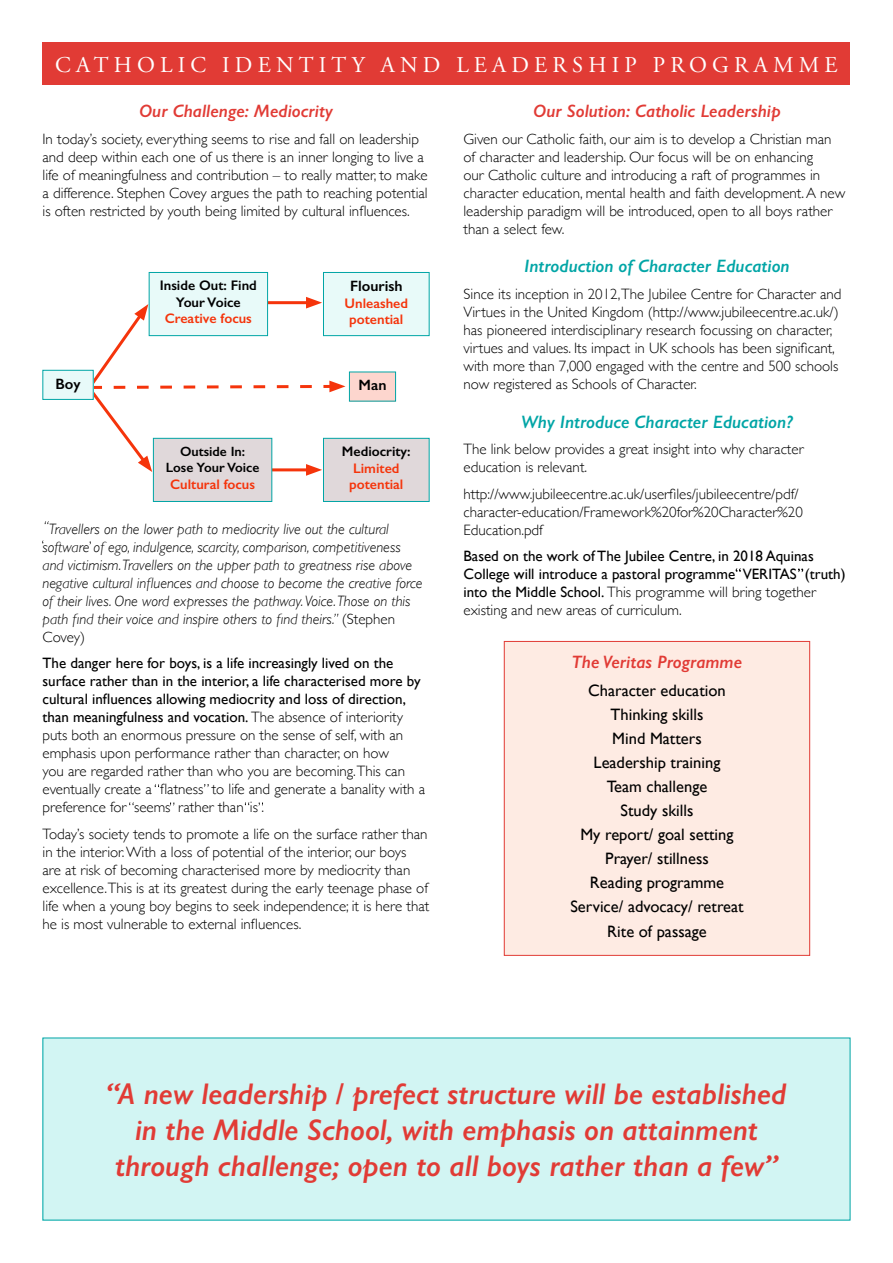
<style>
.page{position:relative;width:893px;height:1263px;background:#fff}
.page>*{position:absolute;margin:0;border:0;box-sizing:border-box;transform-origin:0 0}
.t1{font:italic 600 30px/36px "Gill Sans";color:#e13b35;text-align:center}
.t2{font:22.5px "Adobe Garamond Pro";letter-spacing:.23em;color:#fff}
.t3{font:italic 600 18px "Gill Sans";color:#e13b35}
.t4{font:italic 600 18px "Gill Sans";color:#01a5a6}
.t5{font:16.5px/24px "Gill Sans";color:#000;text-align:center}
.t6{font:300 15px/18px "Gill Sans";color:#000}
.t7{font:italic 300 15px/18px "Gill Sans";color:#000}
.t8{font:15px/18px "Gill Sans";color:#000}
.t9{font:600 15px "Gill Sans";color:#000}
.t10{font:600 13.95px/16.6px "Gill Sans";color:#f5340b;text-align:center}
.t11{font:600 13.95px/16.6px "Gill Sans";color:#000;text-align:center}
.t12{font:600 13.5px/16.2px "Gill Sans";color:#000;text-align:center}
.s1{font-style:normal}
.s2{font-weight:400}
.s3{font-weight:300}
</style>
<div class="page">
<div style="left:43px;top:43px;width:807px;height:42px;background:#e13b35"></div>
<div style="left:504px;top:641px;width:306px;height:314px;background:#feebe3"></div>
<div style="left:504px;top:641px;width:306px;height:315px;border:1px solid #e13b35"></div>
<div style="left:43px;top:1038px;width:807px;height:182px;background:#d2f5f3"></div>
<svg style="left:736px;top:568px;width:5px;height:4px"></svg>
<svg style="left:798px;top:568px;width:5px;height:4px"></svg>
<svg style="left:129px;top:802px;width:5px;height:3px"></svg>
<div style="left:349px;top:372px;width:47px;height:29px;background:#fdd6ce"></div>
<div style="left:349px;top:372px;width:47px;height:29px;border:1px solid #01a5a6"></div>
<div style="left:323px;top:272px;width:106px;height:64px;background:#e8faf9"></div>
<div style="left:323px;top:272px;width:106px;height:64px;border:1px solid #01a5a6"></div>
<div style="left:323px;top:438px;width:106px;height:63px;background:#e0d8da"></div>
<div style="left:323px;top:438px;width:106px;height:64px;border:1px solid #01a5a6"></div>
<svg style="left:85px;top:297px;width:260px;height:179px"></svg>
<div style="left:149px;top:272px;width:119px;height:64px;background:#e8faf9"></div>
<div style="left:149px;top:272px;width:119px;height:64px;border:1px solid #01a5a6"></div>
<div style="left:43px;top:370px;width:50px;height:29px;background:#e8faf9"></div>
<div style="left:43px;top:370px;width:51px;height:30px;border:1px solid #01a5a6"></div>
<div style="left:153px;top:438px;width:119px;height:63px;background:#e0d8da"></div>
<div style="left:153px;top:438px;width:119px;height:64px;border:1px solid #01a5a6"></div>
<h2 class="t2" style="left:55px;top:51px;width:784px">CATHOLIC IDENTITY AND LEADERSHIP PROGRAMME</h2>
<p class="t3" style="left:139px;top:100px;width:195px">Our Challenge: Mediocrity</p>
<p class="t6" style="left:43px;top:129px;width:387px">In today’s society, everything seems to rise and fall on leadership and deep within each one of us there is an inner longing to live a life of meaningfulness and contribution – to really matter, to make a difference. Stephen Covey argues the path to reaching potential is often restricted by youth being limited by cultural influences.</p>
<p class="t9" style="left:55px;top:374px;width:27px">Boy</p>
<p class="t11" style="left:160px;top:277px;width:99px">Inside Out: Find<br>Your Voice</p>
<p class="t10" style="left:165px;top:310px;width:89px">Creative focus</p>
<p class="t12" style="left:166px;top:443px;width:95px">Outside In:<br>Lose Your Voice</p>
<p class="t10" style="left:170px;top:475px;width:86px">Cultural focus</p>
<p class="t9" style="left:350px;top:277px;width:54px">Flourish</p>
<p class="t10" style="left:345px;top:294px;width:65px">Unleashed potential</p>
<p class="t9" style="left:359px;top:376px;width:29px">Man</p>
<p class="t11" style="left:342px;top:443px;width:70px">Mediocrity:</p>
<p class="t10" style="left:349px;top:459px;width:56px;text-align:left">Limited potential</p>
<p class="t7" style="left:43px;top:520px;width:382px;text-indent:6px">Travellers on the lower path to mediocrity live out the cultural software of ego, indulgence, scarcity, comparison, competitiveness and victimism. Travellers on the upper path to greatness rise above negative cultural influences and choose to become the creative force of their lives. One word expresses the pathway. Voice. Those on this path find their voice and inspire others to find theirs. <span class="s1">(Stephen Covey)</span></p>
<p class="t6" style="left:43px;top:654px;width:384px"><span class="s2">The danger here for boys, is a life increasingly lived on the surface rather than in the interior, a life characterised more by cultural influences allowing mediocrity and loss of direction, than meaningfulness and vocation.</span> The absence of interiority puts both an enormous pressure on the sense of self, with an emphasis upon performance rather than character, on how<br>you are regarded rather than who you are becoming.This can eventually create a flatness to life and generate a banality with a preference for seems rather than is .</p>
<p class="t6" style="left:43px;top:824px;width:388px">Today’s society tends to promote a life on the surface rather than in the interior. With a loss of potential of the interior, our boys<br>are at risk of becoming characterised more by mediocrity than excellence.This is at its greatest during the early teenage phase of life when a young boy begins to seek independence; it is here that he is most vulnerable to external influences.</p>
<p class="t3" style="left:533px;top:100px;width:249px">Our Solution: Catholic Leadership</p>
<p class="t6" style="left:463px;top:129px;width:383px">Given our Catholic faith, our aim is to develop a Christian man of character and leadership. Our focus will be on enhancing<br>our Catholic culture and introducing a raft of programmes in character education, mental health and faith development. A new leadership paradigm will be introduced, open to all boys rather than a select few.</p>
<p class="t4" style="left:524px;top:255px;width:267px">Introduction of Character Education</p>
<p class="t6" style="left:463px;top:284px;width:379px">Since its inception in 2012,The Jubilee Centre for Character and Virtues in the United Kingdom (http://www.jubileecentre.ac.uk/) has pioneered interdisciplinary research focussing on character, virtues and values. Its impact in UK schools has been significant, with more than 7,000 engaged with the centre and 500 schools now registered as Schools of Character.</p>
<p class="t4" style="left:521px;top:410px;width:273px">Why Introduce Character Education?</p>
<p class="t6" style="left:463px;top:439px;width:342px">The link below provides a great insight into why character education is relevant.</p>
<p class="t6" style="left:463px;top:484px;width:341px">http://www.jubileecentre.ac.uk/userfiles/jubileecentre/pdf/ character-education/Framework%20for%20Character%20<br>Education.pdf</p>
<p class="t8" style="left:463px;top:547px;width:383px">Based on the work of The Jubilee Centre, in 2018 Aquinas College will introduce a pastoral programme VERITAS (truth) into the Middle School. <span class="s3">This programme will bring together existing and new areas of curriculum.</span></p>
<p class="t3" style="left:572px;top:651px;width:172px">The Veritas Programme</p>
<p class="t5" style="left:570px;top:678px;width:175px">Character education<br>Thinking skills<br>Mind Matters<br>Leadership training<br>Team challenge<br>Study skills<br>My report/ goal setting<br>Prayer/ stillness<br>Reading programme<br>Service/ advocacy/ retreat<br>Rite of passage</p>
<h1 class="t1" style="left:106px;top:1075px;width:682px">“A new leadership / prefect structure will be established in the Middle School, with emphasis on attainment through challenge; open to all boys rather than a few”</h1>
</div>
